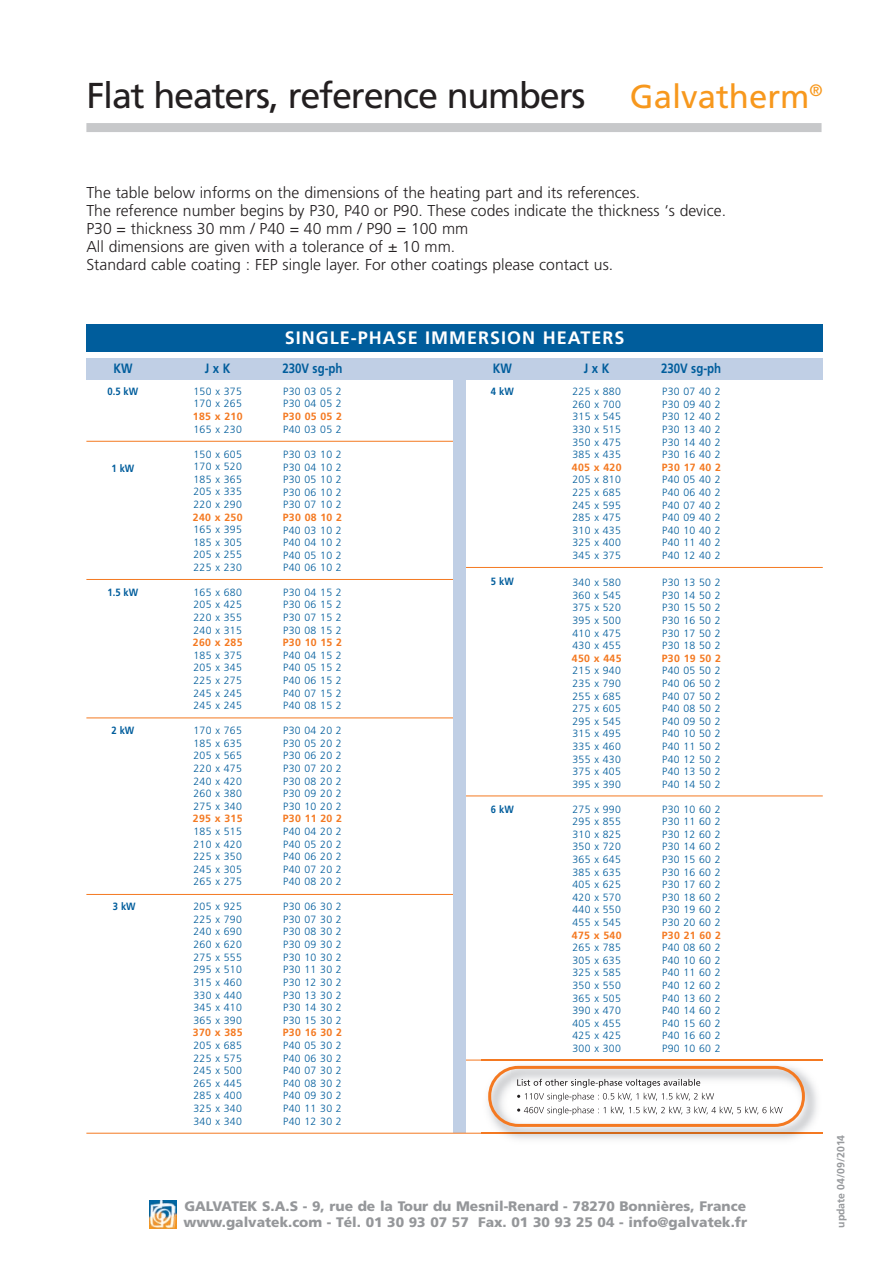
<style>
.page{position:relative;width:893px;height:1263px;background:#fff}
.page>*{position:absolute;margin:0;border:0;box-sizing:border-box;transform-origin:0 0}
.t1{font:36px "Frutiger";letter-spacing:-.035em;color:#231f20}
.t2{font:33px "Frutiger";color:#f7981d}
.t3{font:700 18px "Frutiger";letter-spacing:.055em;color:#fff}
.t4{font:300 15.75px/18px "Frutiger";color:#231f20}
.t5{font:900 13.8px/16.5px "Frutiger";color:#95979a}
.t6{font:700 13.5px "Frutiger";color:#005d9c;scale:.85 1}
.t7{font:300 10.5px/12.6px "Frutiger";letter-spacing:.03em;color:#005d9c;text-align:justify}
.t8{font:700 10.5px "Frutiger";letter-spacing:.03em;color:#f47921}
.t9{font:700 10.5px "Frutiger";color:#005d9c;scale:.9 1}
.t10{font:700 10.5px "Frutiger";color:#97999c}
</style>
<div class="page">
<div style="left:86px;top:123px;width:735px;height:9px;background:#c7c8ca"></div>
<img style="left:149px;top:1201px;width:28px;height:28px">
<div style="left:86px;top:358px;width:737px;height:21px;background:#c0cfe5"></div>
<div style="left:86px;top:324px;width:737px;height:27px;background:#005d9c"></div>
<hr style="left:86px;top:441px;width:375px;height:1px;background:#f47921">
<hr style="left:86px;top:579px;width:375px;height:1px;background:#f47921">
<hr style="left:86px;top:894px;width:373px;height:1px;background:#f47921">
<hr style="left:456px;top:795px;width:367px;height:1px;background:#f47921">
<hr style="left:456px;top:1060px;width:367px;height:1px;background:#f47921">
<hr style="left:86px;top:717px;width:375px;height:1px;background:#f47921">
<hr style="left:461px;top:567px;width:362px;height:1px;background:#f47921">
<div style="left:453px;top:372px;width:12px;height:761px;background:#c0cfe5"></div>
<hr style="left:86px;top:1133px;width:737px;height:1px;background:#f47921">
<img style="left:481px;top:1059px;width:342px;height:81px">
<img style="left:481px;top:1060px;width:342px;height:1px">
<img style="left:481px;top:1133px;width:342px;height:1px">
<img style="left:805px;top:1068px;width:18px;height:57px">
<svg style="left:488px;top:1066px;width:317px;height:61px"></svg>
<h1 class="t1" style="left:86px;top:81px;width:501px">Flat heaters, reference numbers</h1>
<h2 class="t2" style="left:630px;top:83px;width:194px">Galvatherm<sup>®</sup></h2>
<p class="t4" style="left:86px;top:185px;width:641px">The table below informs on the dimensions of the heating part and its references.<br>The reference number begins by P30, P40 or P90. These codes indicate the thickness ‘s device.<br>P30 = thickness 30 mm / P40 = 40 mm / P90 = 100 mm<br>All dimensions are given with a tolerance of ± 10 mm.<br>Standard cable coating : FEP single layer. For other coatings please contact us.</p>
<h3 class="t3" style="left:285px;top:330px;width:341px">SINGLE-PHASE IMMERSION HEATERS</h3>
<p class="t6" style="left:113px;top:363px;width:24px">KW</p>
<p class="t6" style="left:205px;top:363px;width:32px">J x K</p>
<p class="t6" style="left:282px;top:363px;width:72px">230V sg-ph</p>
<p class="t6" style="left:493px;top:363px;width:24px">KW</p>
<p class="t6" style="left:584px;top:363px;width:32px">J x K</p>
<p class="t6" style="left:661px;top:363px;width:72px">230V sg-ph</p>
<p class="t9" style="left:108px;top:387px;width:36px">0.5 kW</p>
<p class="t9" style="left:491px;top:387px;width:27px">4 kW</p>
<p class="t7" style="left:193px;top:386px;width:50px">150 x 375<br>170 x 265</p>
<p class="t8" style="left:193px;top:412px;width:51px">185 x 210</p>
<p class="t7" style="left:193px;top:423px;width:50px">165 x 230</p>
<p class="t7" style="left:283px;top:386px;width:60px">P30 03 05 2<br>P30 04 05 2</p>
<p class="t8" style="left:283px;top:412px;width:61px">P30 05 05 2</p>
<p class="t7" style="left:283px;top:423px;width:60px">P40 03 05 2</p>
<p class="t7" style="left:572px;top:386px;width:50px">225 x 880<br>260 x 700<br>315 x 545<br>330 x 515<br>350 x 475<br>385 x 435</p>
<p class="t8" style="left:572px;top:463px;width:51px">405 x 420</p>
<p class="t7" style="left:572px;top:474px;width:50px">205 x 810<br>225 x 685<br>245 x 595<br>285 x 475<br>310 x 435<br>325 x 400<br>345 x 375</p>
<p class="t7" style="left:662px;top:386px;width:60px">P30 07 40 2<br>P30 09 40 2<br>P30 12 40 2<br>P30 13 40 2<br>P30 14 40 2<br>P30 16 40 2</p>
<p class="t8" style="left:662px;top:463px;width:61px">P30 17 40 2</p>
<p class="t7" style="left:662px;top:474px;width:60px">P40 05 40 2<br>P40 06 40 2<br>P40 07 40 2<br>P40 09 40 2<br>P40 10 40 2<br>P40 11 40 2<br>P40 12 40 2</p>
<p class="t7" style="left:193px;top:448px;width:50px">150 x 605<br>170 x 520<br>185 x 365<br>205 x 335<br>220 x 290</p>
<p class="t8" style="left:193px;top:513px;width:51px">240 x 250</p>
<p class="t7" style="left:193px;top:524px;width:50px">165 x 395<br>185 x 305<br>205 x 255<br>225 x 230</p>
<p class="t7" style="left:283px;top:449px;width:60px">P30 03 10 2<br>P30 04 10 2<br>P30 05 10 2<br>P30 06 10 2<br>P30 07 10 2</p>
<p class="t8" style="left:283px;top:513px;width:61px">P30 08 10 2</p>
<p class="t7" style="left:283px;top:524px;width:60px">P40 03 10 2<br>P40 04 10 2<br>P40 05 10 2<br>P40 06 10 2</p>
<p class="t9" style="left:112px;top:464px;width:27px">1 kW</p>
<p class="t9" style="left:108px;top:588px;width:36px">1.5 kW</p>
<p class="t7" style="left:193px;top:587px;width:50px">165 x 680<br>205 x 425<br>220 x 355<br>240 x 315</p>
<p class="t8" style="left:193px;top:638px;width:51px">260 x 285</p>
<p class="t7" style="left:193px;top:650px;width:50px">185 x 375<br>205 x 345<br>225 x 275<br>245 x 245<br>245 x 245</p>
<p class="t7" style="left:283px;top:587px;width:60px">P30 04 15 2<br>P30 06 15 2<br>P30 07 15 2<br>P30 08 15 2</p>
<p class="t8" style="left:283px;top:638px;width:61px">P30 10 15 2</p>
<p class="t7" style="left:283px;top:650px;width:60px">P40 04 15 2<br>P40 05 15 2<br>P40 06 15 2<br>P40 07 15 2<br>P40 08 15 2</p>
<p class="t9" style="left:112px;top:726px;width:27px">2 kW</p>
<p class="t7" style="left:193px;top:725px;width:50px">170 x 765<br>185 x 635<br>205 x 565<br>220 x 475<br>240 x 420<br>260 x 380<br>275 x 340</p>
<p class="t8" style="left:193px;top:814px;width:51px">295 x 315</p>
<p class="t7" style="left:193px;top:826px;width:50px">185 x 515<br>210 x 420<br>225 x 350<br>245 x 305<br>265 x 275</p>
<p class="t7" style="left:283px;top:725px;width:60px">P30 04 20 2<br>P30 05 20 2<br>P30 06 20 2<br>P30 07 20 2<br>P30 08 20 2<br>P30 09 20 2<br>P30 10 20 2</p>
<p class="t8" style="left:283px;top:814px;width:61px">P30 11 20 2</p>
<p class="t7" style="left:283px;top:826px;width:60px">P40 04 20 2<br>P40 05 20 2<br>P40 06 20 2<br>P40 07 20 2<br>P40 08 20 2</p>
<p class="t9" style="left:113px;top:902px;width:27px">3 kW</p>
<p class="t7" style="left:193px;top:901px;width:50px">205 x 925<br>225 x 790<br>240 x 690<br>260 x 620<br>275 x 555<br>295 x 510<br>315 x 460<br>330 x 440<br>345 x 410<br>365 x 390</p>
<p class="t8" style="left:193px;top:1028px;width:51px">370 x 385</p>
<p class="t7" style="left:193px;top:1040px;width:50px">205 x 685<br>225 x 575<br>245 x 500<br>265 x 445<br>285 x 400<br>325 x 340<br>340 x 340</p>
<p class="t7" style="left:283px;top:901px;width:60px">P30 06 30 2<br>P30 07 30 2<br>P30 08 30 2<br>P30 09 30 2<br>P30 10 30 2<br>P30 11 30 2<br>P30 12 30 2<br>P30 13 30 2<br>P30 14 30 2<br>P30 15 30 2</p>
<p class="t8" style="left:283px;top:1028px;width:61px">P30 16 30 2</p>
<p class="t7" style="left:283px;top:1040px;width:60px">P40 05 30 2<br>P40 06 30 2<br>P40 07 30 2<br>P40 08 30 2<br>P40 09 30 2<br>P40 11 30 2<br>P40 12 30 2</p>
<p class="t9" style="left:491px;top:577px;width:27px">5 kW</p>
<p class="t9" style="left:491px;top:805px;width:27px">6 kW</p>
<p class="t7" style="left:572px;top:577px;width:50px">340 x 580<br>360 x 545<br>375 x 520<br>395 x 500<br>410 x 475<br>430 x 455</p>
<p class="t8" style="left:572px;top:654px;width:51px">450 x 445</p>
<p class="t7" style="left:572px;top:665px;width:50px">215 x 940<br>235 x 790<br>255 x 685<br>275 x 605<br>295 x 545<br>315 x 495<br>335 x 460<br>355 x 430<br>375 x 405<br>395 x 390</p>
<p class="t7" style="left:572px;top:803px;width:50px">275 x 990<br>295 x 855<br>310 x 825<br>350 x 720<br>365 x 645<br>385 x 635<br>405 x 625<br>420 x 570<br>440 x 550<br>455 x 545</p>
<p class="t8" style="left:572px;top:931px;width:51px">475 x 540</p>
<p class="t7" style="left:572px;top:942px;width:50px">265 x 785<br>305 x 635<br>325 x 585<br>350 x 550<br>365 x 505<br>390 x 470<br>405 x 455<br>425 x 425<br>300 x 300</p>
<p class="t7" style="left:662px;top:577px;width:60px">P30 13 50 2<br>P30 14 50 2<br>P30 15 50 2<br>P30 16 50 2<br>P30 17 50 2<br>P30 18 50 2</p>
<p class="t8" style="left:662px;top:654px;width:61px">P30 19 50 2</p>
<p class="t7" style="left:662px;top:665px;width:60px">P40 05 50 2<br>P40 06 50 2<br>P40 07 50 2<br>P40 08 50 2<br>P40 09 50 2<br>P40 10 50 2<br>P40 11 50 2<br>P40 12 50 2<br>P40 13 50 2<br>P40 14 50 2</p>
<p class="t7" style="left:662px;top:803px;width:60px">P30 10 60 2<br>P30 11 60 2<br>P30 12 60 2<br>P30 14 60 2<br>P30 15 60 2<br>P30 16 60 2<br>P30 17 60 2<br>P30 18 60 2<br>P30 19 60 2<br>P30 20 60 2</p>
<p class="t8" style="left:662px;top:931px;width:61px">P30 21 60 2</p>
<p class="t7" style="left:662px;top:942px;width:60px">P40 08 60 2<br>P40 10 60 2<br>P40 11 60 2<br>P40 12 60 2<br>P40 13 60 2<br>P40 14 60 2<br>P40 15 60 2<br>P40 16 60 2<br>P90 10 60 2</p>
<h3 class="t5" style="left:183px;top:1199px;width:565px">GALVATEK S.A.S - 9, rue de la Tour du Mesnil-Renard - 78270 Bonnières, France www.galvatek.com - Tél. 01 30 93 07 57 Fax. 01 30 93 25 04 - info@galvatek.fr</h3>
<p class="t10" style="left:836px;top:1228px;width:95px;rotate:-90deg">update 04/09/2014</p>
</div>
